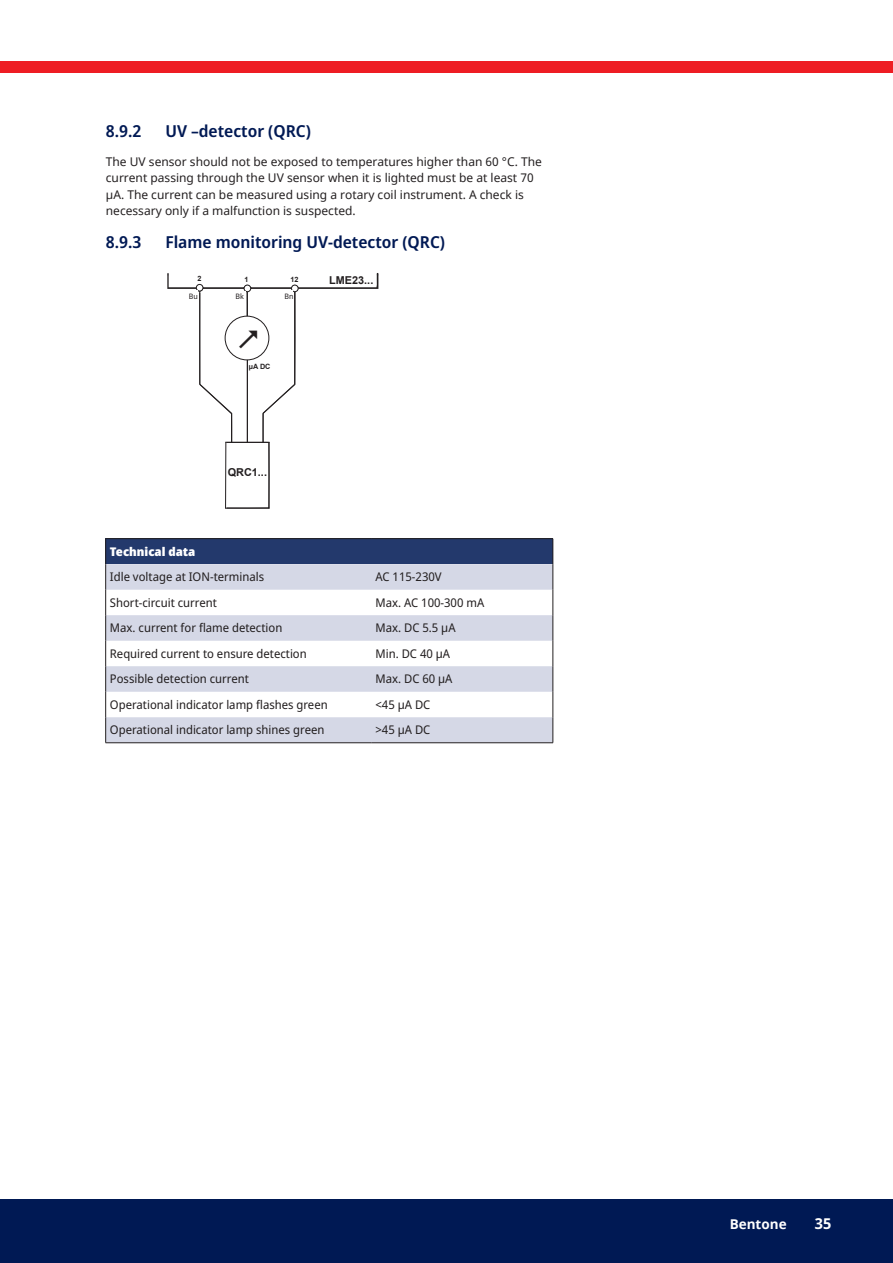
<style>
.page{position:relative;width:893px;height:1263px;background:#fff}
.page>*{position:absolute;margin:0;border:0;box-sizing:border-box;transform-origin:0 0}
.t1{font:600 16.5px "Noto Sans Display";color:#001954}
.t2{font:700 15px "Noto Sans";color:#fff}
.t3{font:700 13.5px "Noto Sans";color:#fff}
.t4{font:12px "Noto Sans Display";color:#231f20}
.t5{font:12px/16.5px "Noto Sans";color:#231f20}
.t6{font:900 12px "Noto Sans Display";color:#fff}
.t7{font:700 10.95px "Arial";color:#231f20}
.t8{font:7.5px "Noto Sans Display";color:#231f20}
.t9{font:700 7.2px "Arial";color:#231f20}
</style>
<div class="page">
<div style="left:0;top:1199px;width:893px;height:64px;background:#001954"></div>
<div style="left:0;top:62px;width:893px;height:11px;background:#ee1d23"></div>
<div style="left:106px;top:539px;width:447px;height:25px;background:#23396c"></div>
<svg style="left:106px;top:564px;width:447px;height:178px;fill:#d5d8e6"></svg>
<hr style="left:105px;top:538px;width:266px;height:1px;background:#231f20">
<hr style="left:371px;top:538px;width:182px;height:1px;background:#231f20">
<svg style="left:105px;top:539px;width:1px;height:203px"></svg>
<svg style="left:553px;top:539px;width:1px;height:204px"></svg>
<hr style="left:105px;top:742px;width:266px;height:1px;background:#231f20">
<hr style="left:371px;top:742px;width:182px;height:1px;background:#231f20">
<hr style="left:225px;top:508px;width:44px;height:1px;background:#231f20">
<svg style="left:167px;top:273px;width:212px;height:235px"></svg>
<h1 class="t1" style="left:106px;top:124px;width:37px">8.9.2</h1>
<h1 class="t1" style="left:165px;top:124px;width:147px">UV –detector (QRC)</h1>
<p class="t5" style="left:106px;top:154px;width:437px">The UV sensor should not be exposed to temperatures higher than 60 °C. The current passing through the UV sensor when it is lighted must be at least 70 µA. The current can be measured using a rotary coil instrument. A check is necessary only if a malfunction is suspected.</p>
<h1 class="t1" style="left:106px;top:235px;width:37px">8.9.3</h1>
<h1 class="t1" style="left:165px;top:235px;width:281px">Flame monitoring UV-detector (QRC)</h1>
<p class="t9" style="left:198px;top:276px;width:6px">2</p>
<p class="t9" style="left:245px;top:277px;width:6px">1</p>
<p class="t9" style="left:291px;top:277px;width:10px">12</p>
<p class="t9" style="left:192px;top:292px;width:8px">bl</p>
<p class="t9" style="left:236px;top:292px;width:11px">sw</p>
<p class="t9" style="left:285px;top:292px;width:9px">br</p>
<p class="t8" style="left:189px;top:293px;width:10px">Bu</p>
<p class="t8" style="left:236px;top:293px;width:10px">Bk</p>
<p class="t8" style="left:284px;top:293px;width:10px">Bn</p>
<p class="t9" style="left:249px;top:363px;width:23px">µA DC</p>
<p class="t7" style="left:329px;top:276px;width:46px">LME23...</p>
<p class="t7" style="left:228px;top:468px;width:41px">QRC1...</p>
<p class="t6" style="left:110px;top:543px;width:87px">Technical data</p>
<p class="t4" style="left:110px;top:572px;width:156px">Idle voltage at ION-terminals</p>
<p class="t4" style="left:375px;top:568px;width:68px">AC 115-230V</p>
<p class="t4" style="left:110px;top:598px;width:108px">Short-circuit current</p>
<p class="t4" style="left:375px;top:594px;width:110px">Max. AC 100-300 mA</p>
<p class="t4" style="left:110px;top:619px;width:174px">Max. current for flame detection</p>
<p class="t4" style="left:375px;top:619px;width:82px">Max. DC 5.5 µA</p>
<p class="t4" style="left:110px;top:649px;width:198px">Required current to ensure detection</p>
<p class="t4" style="left:375px;top:645px;width:76px">Min. DC 40 µA</p>
<p class="t4" style="left:110px;top:674px;width:140px">Possible detection current</p>
<p class="t4" style="left:375px;top:670px;width:79px">Max. DC 60 µA</p>
<p class="t4" style="left:110px;top:696px;width:219px">Operational indicator lamp flashes green</p>
<p class="t4" style="left:375px;top:696px;width:56px">&lt;45 µA DC</p>
<p class="t4" style="left:110px;top:721px;width:216px">Operational indicator lamp shines green</p>
<p class="t4" style="left:375px;top:721px;width:56px">&gt;45 µA DC</p>
<p class="t3" style="left:730px;top:1217px;width:58px">Bentone</p>
<p class="t2" style="left:815px;top:1217px;width:18px">35</p>
</div>
